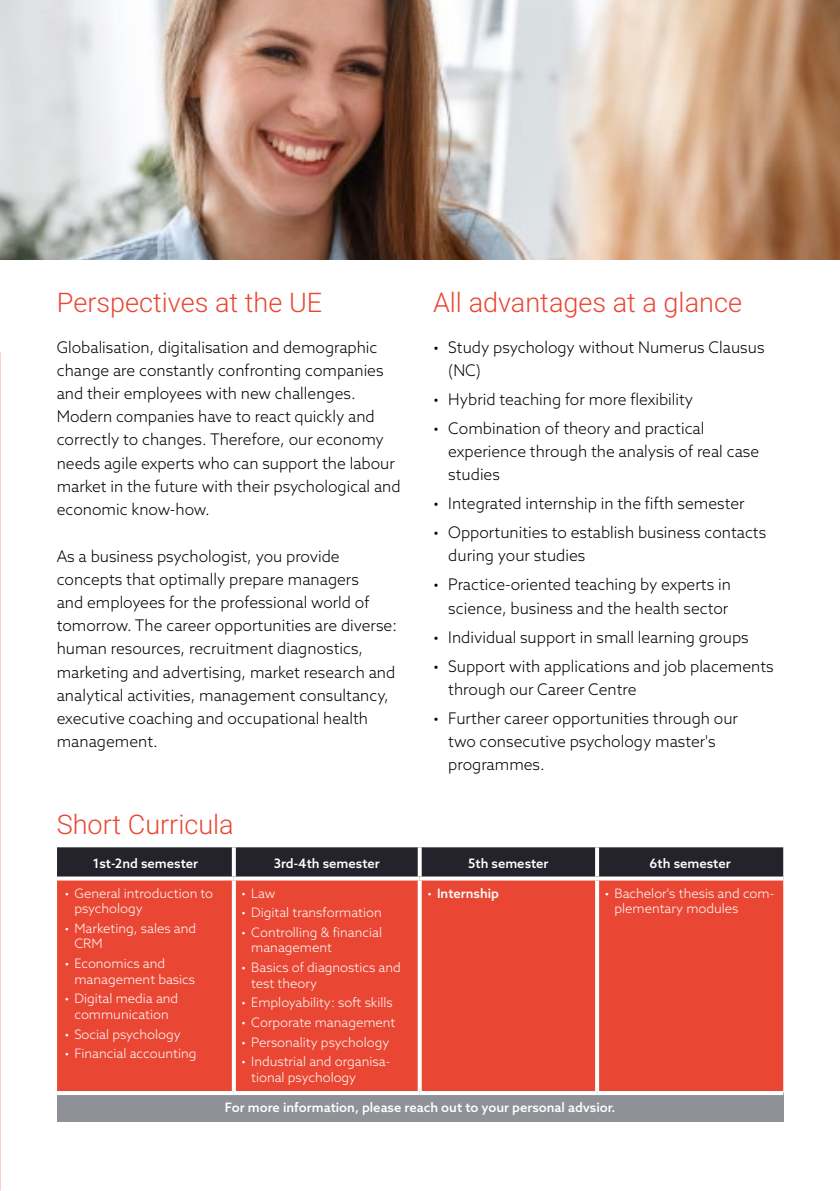
<style>
.page{position:relative;width:840px;height:1191px;background:#fff}
.page>*{position:absolute;margin:0;border:0;box-sizing:border-box;transform-origin:0 0}
.t1{font:300 27px "Heebo";color:#e94734}
.t2{font:300 16px/23.2px "Azo Sans";color:#000}
.t3{font:300 13px/15.6px "Azo Sans";color:#fff}
.t4{font:500 13px "Azo Sans";color:#fff}
.s1{font-weight:300}
</style>
<div class="page">
<img style="left:0;top:0;width:839px;height:260px">
<div style="left:57px;top:847px;width:725px;height:29px;background:#24232c"></div>
<div style="left:57px;top:880px;width:725px;height:211px;background:#e94734"></div>
<div style="left:57px;top:1093px;width:725px;height:28px;background:#8f9197"></div>
<svg style="left:57px;top:876px;width:177px;height:4px"></svg>
<svg style="left:234px;top:876px;width:185px;height:1px"></svg>
<svg style="left:419px;top:876px;width:177px;height:4px"></svg>
<svg style="left:596px;top:876px;width:186px;height:4px"></svg>
<svg style="left:232px;top:847px;width:4px;height:29px"></svg>
<svg style="left:232px;top:880px;width:4px;height:211px"></svg>
<hr style="left:57px;top:1091px;width:177px;height:4px;background:#fff">
<hr style="left:234px;top:1091px;width:185px;height:4px;background:#fff">
<hr style="left:419px;top:1091px;width:177px;height:4px;background:#fff">
<hr style="left:596px;top:1091px;width:186px;height:4px;background:#fff">
<svg style="left:417px;top:847px;width:4px;height:29px"></svg>
<svg style="left:594px;top:847px;width:4px;height:29px"></svg>
<svg style="left:417px;top:880px;width:4px;height:211px"></svg>
<svg style="left:594px;top:880px;width:4px;height:211px"></svg>
<h1 class="t1" style="left:57px;top:284px;width:267px">Perspectives at the UE</h1>
<p class="t2" style="left:57px;top:335px;width:345px">Globalisation, digitalisation and demographic change are constantly confronting companies and their employees with new challenges.<br>Modern companies have to react quickly and correctly to changes. Therefore, our economy needs agile experts who can support the labour market in the future with their psychological and economic know-how.</p>
<p class="t2" style="left:57px;top:544px;width:341px">As a business psychologist, you provide concepts that optimally prepare managers<br>and employees for the professional world of tomorrow. The career opportunities are diverse: human resources, recruitment diagnostics, marketing and advertising, market research and analytical activities, management consultancy, executive coaching and occupational health management.</p>
<h1 class="t1" style="left:433px;top:284px;width:310px">All advantages at a glance</h1>
<p class="t2" style="left:448px;top:335px;width:317px;text-indent:-15px">• Study psychology without Numerus Clausus (NC)</p>
<p class="t2" style="left:433px;top:387px;width:261px">• Hybrid teaching for more flexibility</p>
<p class="t2" style="left:448px;top:416px;width:312px;text-indent:-15px">• Combination of theory and practical experience through the analysis of real case studies</p>
<p class="t2" style="left:433px;top:492px;width:313px">• Integrated internship in the fifth semester</p>
<p class="t2" style="left:448px;top:521px;width:319px;text-indent:-15px">• Opportunities to establish business contacts during your studies</p>
<p class="t2" style="left:433px;top:573px;width:299px;text-align:right">• Practice-oriented teaching by experts in science, business and the health sector</p>
<p class="t2" style="left:433px;top:625px;width:317px">• Individual support in small learning groups</p>
<p class="t2" style="left:448px;top:654px;width:326px;text-indent:-15px">• Support with applications and job placements through our Career Centre</p>
<p class="t2" style="left:448px;top:706px;width:291px;text-indent:-15px">• Further career opportunities through our two consecutive psychology master's programmes.</p>
<h1 class="t1" style="left:57px;top:806px;width:178px">Short Curricula</h1>
<p class="t4" style="left:93px;top:854px;width:107px">1st-2nd semester</p>
<p class="t4" style="left:273px;top:854px;width:107px">3rd-4th semester</p>
<p class="t4" style="left:468px;top:854px;width:82px">5th semester</p>
<p class="t4" style="left:649px;top:854px;width:83px">6th semester</p>
<p class="t3" style="left:74px;top:885px;width:140px;text-indent:-10px">• General introduction to psychology</p>
<p class="t3" style="left:74px;top:920px;width:123px;text-indent:-10px">• Marketing, sales and<br>CRM</p>
<p class="t3" style="left:74px;top:955px;width:122px;text-indent:-10px">• Economics and management basics</p>
<p class="t3" style="left:64px;top:990px;width:115px;text-align:center">• Digital media and communication</p>
<p class="t3" style="left:64px;top:1026px;width:118px">• Social psychology</p>
<p class="t3" style="left:64px;top:1045px;width:133px">• Financial accounting</p>
<p class="t4" style="left:427px;top:884px;width:73px"><span class="s1">•</span> Internship</p>
<p class="t3" style="left:614px;top:885px;width:161px;text-indent:-10px">• Bachelor's thesis and com&shy;plementary modules</p>
<p class="t3" style="left:241px;top:885px;width:36px">• Law</p>
<p class="t3" style="left:241px;top:904px;width:142px">• Digital transformation</p>
<p class="t3" style="left:251px;top:924px;width:132px;text-indent:-10px">• Controlling &amp; financial management</p>
<p class="t3" style="left:251px;top:959px;width:151px;text-indent:-10px">• Basics of diagnostics and test theory</p>
<p class="t3" style="left:241px;top:994px;width:153px">• Employability: soft skills</p>
<p class="t3" style="left:241px;top:1014px;width:156px">• Corporate management</p>
<p class="t3" style="left:241px;top:1034px;width:150px">• Personality psychology</p>
<p class="t3" style="left:251px;top:1053px;width:140px;text-indent:-10px">• Industrial and organisa&shy;tional psychology</p>
<p class="t4" style="left:225px;top:1099px;width:391px">For more information, please reach out to your personal advsior.</p>
</div>
